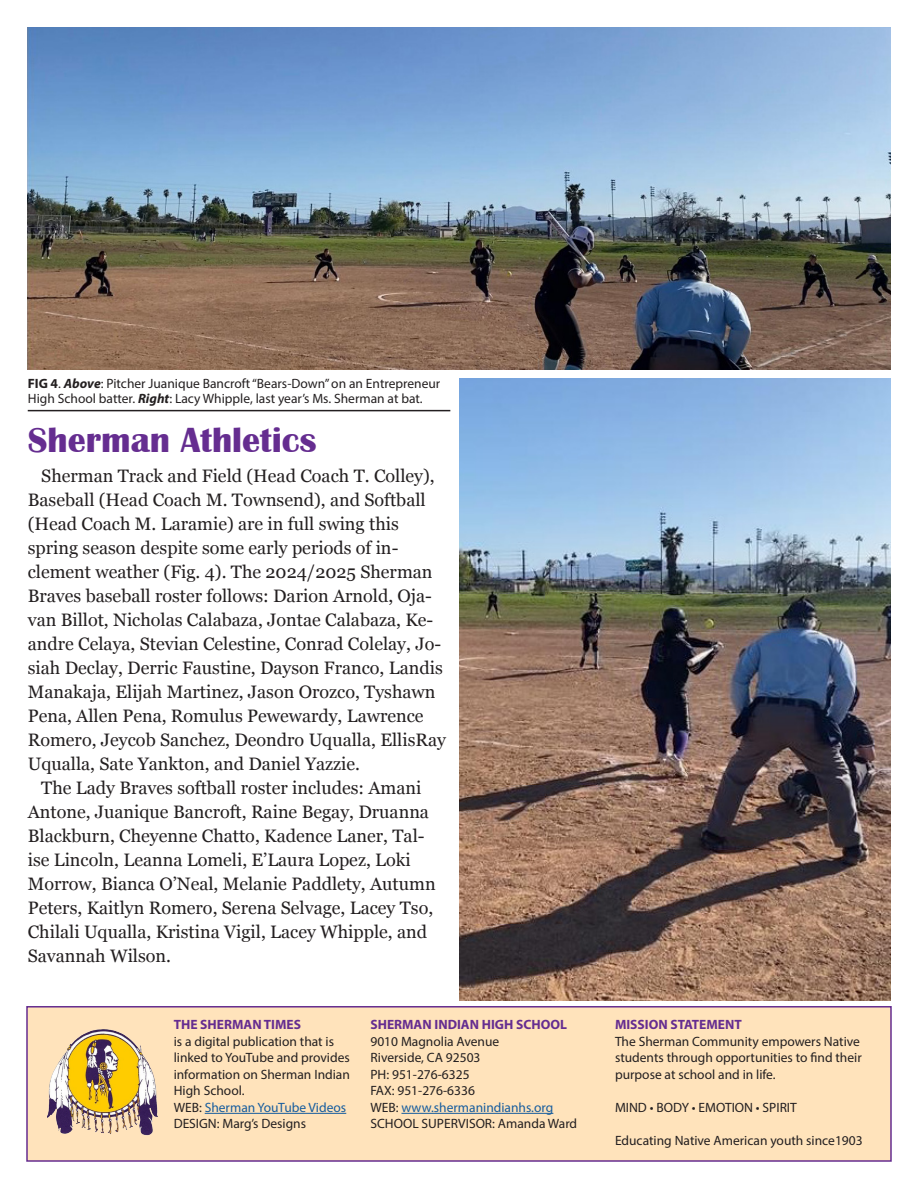
<style>
.page{position:relative;width:918px;height:1188px;background:#fff}
.page>*{position:absolute;margin:0;border:0;box-sizing:border-box;transform-origin:0 0}
.Major_Heading{font:700 36px "Britannic";color:#652d90}
.Body_Text{font:18px/24px "Georgia";color:#231f20}
.Masthead{font:13.5px/16.5px "Myriad Pro";color:#231f20}
.Captions{font:13.5px/15px "Myriad Pro";color:#231f20}
.Masthead-2{font:700 13.5px "Myriad Pro";color:#652d90}
.Masthead-3{font:13.5px "Myriad Pro";color:#175d9e}
.s1{font-weight:700}
.s2{font-weight:700;font-style:italic}
.s3{color:#231f20}
</style>
<div class="page">
<div style="left:26px;top:1006px;width:866px;height:156px;background:#ffe3bb;border:2px solid #652d90"></div>
<img style="left:47px;top:1029px;width:110px;height:107px">
<hr style="left:401px;top:1113px;width:152px;height:1px;background:#175d9e">
<hr style="left:205px;top:1113px;width:141px;height:1px;background:#175d9e">
<hr style="left:28px;top:410px;width:422px;height:1px;background:#231f20">
<img style="left:459px;top:378px;width:431px;height:622px">
<img style="left:27px;top:27px;width:864px;height:342px">
<p class="Captions" style="left:28px;top:376px;width:414px"><span class="s1">FIG 4</span>. <span class="s2">Above</span>: Pitcher Juanique Bancroft “Bears-Down” on an Entrepreneur<br>High School batter. <span class="s2">Right</span>: Lacy Whipple, last year’s Ms. Sherman at bat.</p>
<p class="Major_Heading" style="left:28px;top:420px;width:290px">Sherman Athletics</p>
<p class="Body_Text" style="left:28px;top:463px;width:420px;text-indent:14px">Sherman Track and Field (Head Coach T. Colley), Baseball (Head Coach M. Townsend), and Softball (Head Coach M. Laramie) are in full swing this spring season despite some early periods of in&shy;clement weather (Fig. 4). The 2024/2025 Sherman Braves baseball roster follows: Darion Arnold, Oja&shy;van Billot, Nicholas Calabaza, Jontae Calabaza, Ke&shy;andre Celaya, Stevian Celestine, Conrad Colelay, Jo&shy;siah Declay, Derric Faustine, Dayson Franco, Landis Manakaja, Elijah Martinez, Jason Orozco, Tyshawn Pena, Allen Pena, Romulus Pewewardy, Lawrence Romero, Jeycob Sanchez, Deondro Uqualla, EllisRay Uqualla, Sate Yankton, and Daniel Yazzie.</p>
<p class="Body_Text" style="left:28px;top:775px;width:409px;text-indent:14px">The Lady Braves softball roster includes: Amani Antone, Juanique Bancroft, Raine Begay, Druanna Blackburn, Cheyenne Chatto, Kadence Laner, Tal&shy;ise Lincoln, Leanna Lomeli, E’Laura Lopez, Loki Morrow, Bianca O’Neal, Melanie Paddlety, Autumn Peters, Kaitlyn Romero, Serena Selvage, Lacey Tso, Chilali Uqualla, Kristina Vigil, Lacey Whipple, and Savannah Wilson.</p>
<p class="Masthead-2" style="left:174px;top:1016px;width:129px">THE SHERMAN TIMES</p>
<p class="Masthead" style="left:174px;top:1033px;width:178px">is a digital publication that is linked to YouTube and provides information on Sherman Indian<br>High School.</p>
<p class="Masthead-3" style="left:174px;top:1099px;width:174px"><span class="s3">WEB:</span> Sherman YouTube Videos</p>
<p class="Masthead" style="left:174px;top:1116px;width:134px">DESIGN: Marg’s Designs</p>
<p class="Masthead-2" style="left:370px;top:1016px;width:198px">SHERMAN INDIAN HIGH SCHOOL</p>
<p class="Masthead" style="left:370px;top:1033px;width:130px">9010 Magnolia Avenue</p>
<p class="Masthead" style="left:370px;top:1050px;width:112px">Riverside, CA 92503</p>
<p class="Masthead" style="left:370px;top:1066px;width:101px">PH: 951-276-6325</p>
<p class="Masthead" style="left:370px;top:1083px;width:106px">FAX: 951-276-6336</p>
<p class="Masthead-3" style="left:370px;top:1099px;width:184px"><span class="s3">WEB:</span> www.shermanindianhs.org</p>
<p class="Masthead" style="left:370px;top:1116px;width:208px">SCHOOL SUPERVISOR: Amanda Ward</p>
<p class="Masthead-2" style="left:615px;top:1016px;width:128px">MISSION STATEMENT</p>
<p class="Masthead" style="left:615px;top:1033px;width:248px">The Sherman Community empowers Native students through opportunities to find their purpose at school and in life.</p>
<p class="Masthead" style="left:615px;top:1099px;width:183px">MIND • BODY • EMOTION • SPIRIT</p>
<p class="Masthead" style="left:615px;top:1132px;width:249px">Educating Native American youth since1903</p>
</div>
